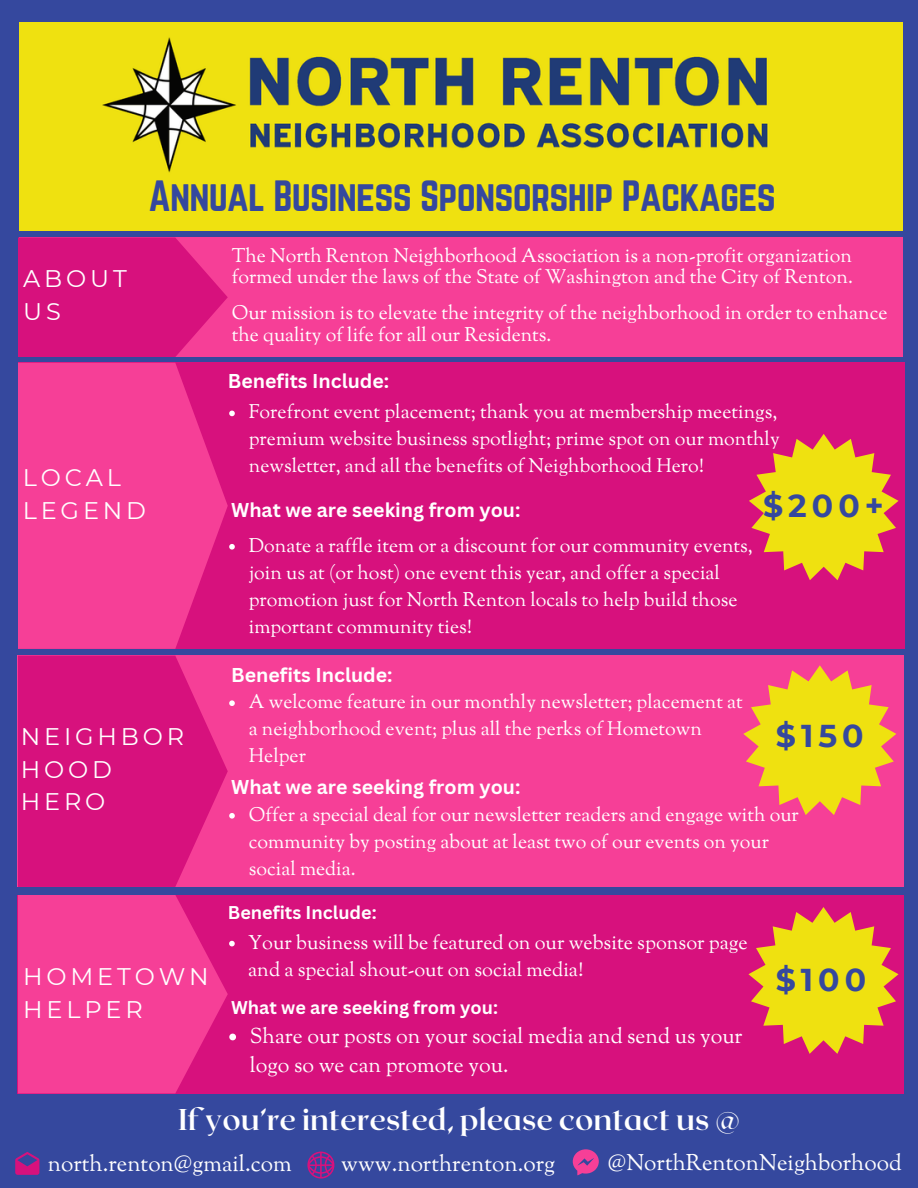
<style>
.page{position:relative;width:918px;height:1188px;background:#35489e}
.page>*{position:absolute;margin:0;border:0;box-sizing:border-box;transform-origin:0 0}
.t1{font:38.25px "Norwester";letter-spacing:-.02em;color:#35489e}
.t2{font:700 31.5px "Montserrat";letter-spacing:.16em;color:#35489e}
.t3{font:700 30px "Roxborough CF";color:#fff}
.t4{font:24px/32.7px "Montserrat";letter-spacing:.16em;color:#fff}
.t5{font:22.5px "Sorts Mill Goudy";color:#fff}
.t6{font:21.3px/29.2px "Sorts Mill Goudy";color:#fff}
.t7{font:19.8px/27px "Sorts Mill Goudy";color:#fff}
.t8{font:19.5px/27px "Sorts Mill Goudy";color:#fff}
.t9{font:700 19.5px "Canva Sans";color:#fff}
.t10{font:700 18px "Canva Sans";color:#fff}
</style>
<div class="page">
<div style="left:19px;top:22px;width:883px;height:209px;background:#efe110"></div>
<div style="left:19px;top:238px;width:883px;height:119px;background:#f63f97"></div>
<div style="left:18px;top:363px;width:886px;height:286px;background:#d7117d"></div>
<div style="left:17px;top:656px;width:886px;height:231px;background:#f63f97"></div>
<div style="left:18px;top:895px;width:886px;height:198px;background:#d7117d"></div>
<svg style="left:18px;top:238px;width:210px;height:119px;background:#da167f"></svg>
<svg style="left:18px;top:363px;width:210px;height:286px;background:#f33a94"></svg>
<svg style="left:18px;top:656px;width:210px;height:231px;background:#da167f"></svg>
<svg style="left:743px;top:665px;width:153px;height:150px"></svg>
<svg style="left:748px;top:907px;width:151px;height:147px"></svg>
<svg style="left:749px;top:434px;width:150px;height:146px"></svg>
<img style="left:102px;top:37px;width:666px;height:136px">
<svg style="left:229px;top:544px;width:6px;height:6px"></svg>
<svg style="left:229px;top:411px;width:6px;height:5px"></svg>
<svg style="left:229px;top:700px;width:6px;height:6px"></svg>
<svg style="left:229px;top:813px;width:6px;height:6px"></svg>
<svg style="left:18px;top:895px;width:218px;height:198px"></svg>
<svg style="left:307px;top:1152px;width:27px;height:27px"></svg>
<svg style="left:15px;top:1152px;width:24px;height:23px"></svg>
<svg style="left:573px;top:1149px;width:26px;height:26px"></svg>
<h2 class="t4" style="left:23px;top:262px;width:105px">ABOUT<br>US</h2>
<h2 class="t1" style="left:148px;top:173px;width:629px">Annual Business Sponsorship Packages</h2>
<h6 class="t8" style="left:232px;top:247px;width:623px;line-height:21.3px">The North Renton Neighborhood Association is a non-profit organization formed under the laws of the State of Washington and the City of Renton.</h6>
<p class="t8" style="left:232px;top:304px;width:657px;line-height:21.3px">Our mission is to elevate the integrity of the neighborhood in order to enhance the quality of life for all our Residents.</p>
<h6 class="t9" style="left:228px;top:367px;width:163px">Benefits Include:</h6>
<p class="t4" style="left:23px;top:461px;width:125px">LOCAL<br>LEGEND</p>
<p class="t4" style="left:21px;top:720px;width:165px">NEIGHBOR<br>HOOD<br>HERO</p>
<p class="t8" style="left:249px;top:400px;width:532px">Forefront event placement; thank you at membership meetings, premium website business spotlight; prime spot on our monthly newsletter, and all the benefits of Neighborhood Hero!</p>
<h2 class="t9" style="left:231px;top:496px;width:291px">What we are seeking from you:</h2>
<h4 class="t8" style="left:249px;top:534px;width:505px">Donate a raffle item or a discount for our community events, join us at (or host) one event this year, and offer a special promotion just for North Renton locals to help build those important community ties!</h4>
<p class="t2" style="left:763px;top:486px;width:122px">$200+</p>
<p class="t9" style="left:231px;top:661px;width:163px">Benefits Include:</p>
<h4 class="t8" style="left:249px;top:690px;width:496px">A welcome feature in our monthly newsletter; placement at a neighborhood event; plus all the perks of Hometown<br>Helper</h4>
<h6 class="t9" style="left:231px;top:774px;width:291px">What we are seeking from you:</h6>
<p class="t8" style="left:249px;top:803px;width:552px">Offer a special deal for our newsletter readers and engage with our community by posting about at least two of our events on your social media.</p>
<h6 class="t2" style="left:776px;top:717px;width:89px">$150</h6>
<h4 class="t10" style="left:228px;top:900px;width:150px">Benefits Include:</h4>
<p class="t7" style="left:248px;top:930px;width:501px">Your business will be featured on our website sponsor page and a special shout-out on social media!</p>
<p class="t2" style="left:776px;top:961px;width:92px">$100</p>
<h4 class="t4" style="left:23px;top:960px;width:187px">HOMETOWN<br>HELPER</h4>
<p class="t10" style="left:231px;top:994px;width:268px">What we are seeking from you:</p>
<p class="t6" style="left:250px;top:1023px;width:494px">Share our posts on your social media and send us your logo so we can promote you.</p>
<h3 class="t3" style="left:178px;top:1100px;width:563px">If you’re interested, please contact us @</h3>
<h5 class="t5" style="left:48px;top:1149px;width:245px">north.renton@gmail.com</h5>
<p class="t5" style="left:341px;top:1149px;width:216px">www.northrenton.org</p>
<p class="t5" style="left:608px;top:1148px;width:295px">@NorthRentonNeighborhood</p>
</div>
